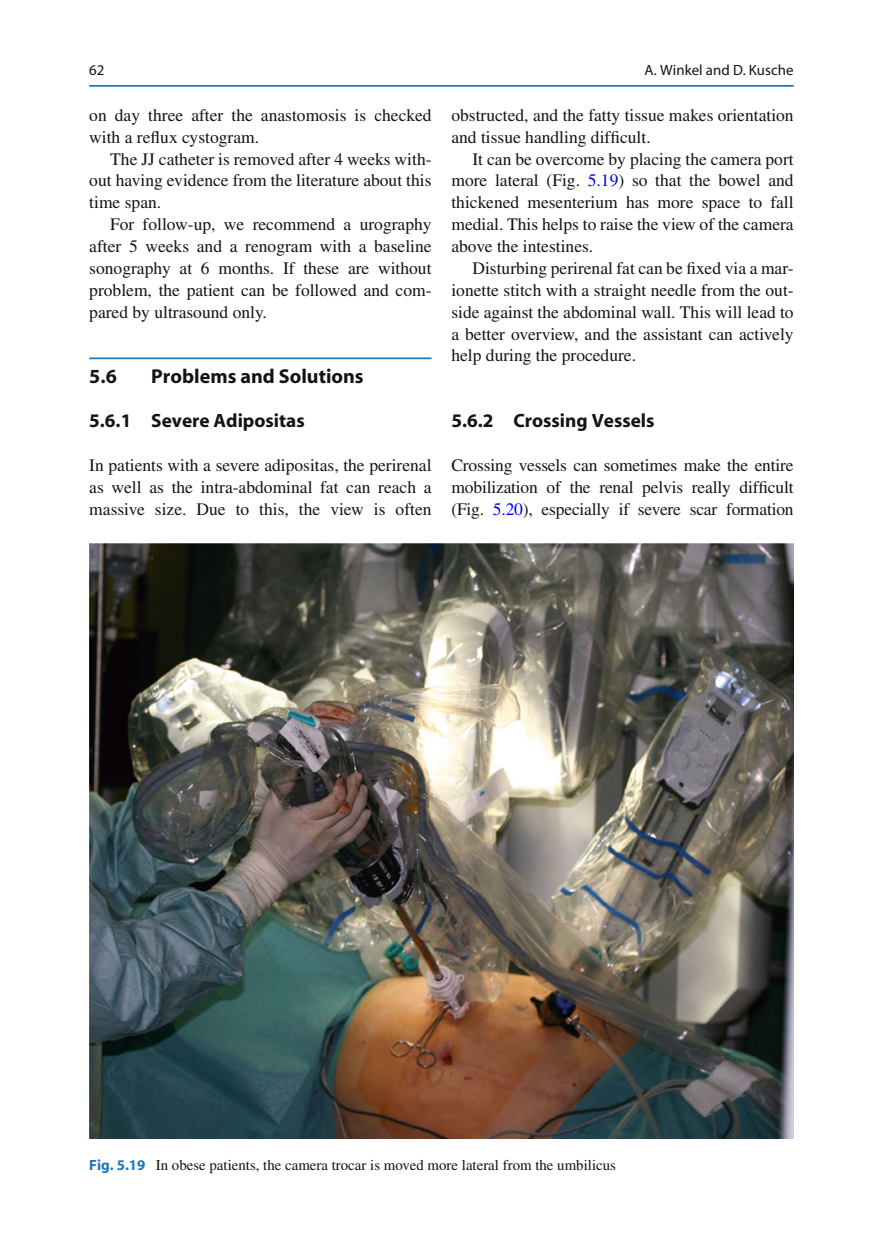
<style>
.page{position:relative;width:883px;height:1260px;background:#fff}
.page>*{position:absolute;margin:0;border:0;box-sizing:border-box;transform-origin:0 0}
.t1{font:700 20.12px "Myriad";color:#131413}
.t2{font:700 19.25px "Myriad";color:#131413}
.t3{font:17.5px/21.9px "Times";color:#131413;text-align:justify}
.t4{font:14.88px "Times";color:#131413}
.t5{font:14.88px "Myriad";color:#131413}
.s1{color:#00f}
.s2{font-family:"Myriad";font-weight:700;color:#1f77b9}
</style>
<div class="page">
<hr style="left:89px;top:85px;width:705px;height:2px;background:#1f77b9">
<hr style="left:89px;top:357px;width:343px;height:2px;background:#1f77b9">
<img style="left:89px;top:543px;width:705px;height:595px">
<p class="t5" style="left:89px;top:64px;width:17px">62</p>
<p class="t5" style="left:644px;top:64px;width:151px">A. Winkel and D. Kusche</p>
<p class="t3" style="left:89px;top:106px;width:344px">on day three after the anastomosis is checked with a re fl ux cystogram.</p>
<p class="t3" style="left:89px;top:149px;width:344px;text-indent:21px">The JJ catheter is removed after 4 weeks with&shy;out having evidence from the literature about this time span.</p>
<p class="t3" style="left:89px;top:215px;width:344px;text-indent:21px">For follow-up, we recommend a urography after 5 weeks and a renogram with a baseline sonography at 6 months. If these are without problem, the patient can be followed and com&shy;pared by ultrasound only.</p>
<p class="t3" style="left:451px;top:106px;width:344px">obstructed, and the fatty tissue makes orientation and tissue handling dif fi cult.</p>
<p class="t3" style="left:451px;top:149px;width:344px;text-indent:21px">It can be overcome by placing the camera port more lateral (Fig. <span class="s1">5.19</span> ) so that the bowel and thickened mesenterium has more space to fall medial. This helps to raise the view of the camera above the intestines.</p>
<p class="t3" style="left:451px;top:259px;width:344px;text-indent:21px">Disturbing perirenal fat can be fi xed via a mar&shy;ionette stitch with a straight needle from the out&shy;side against the abdominal wall. This will lead to a better overview, and the assistant can actively help during the procedure.</p>
<p class="t1" style="left:89px;top:369px;width:29px">5.6</p>
<p class="t1" style="left:151px;top:369px;width:214px">Problems and Solutions</p>
<p class="t2" style="left:89px;top:413px;width:217px">5.6.1 Severe Adipositas</p>
<p class="t3" style="left:89px;top:456px;width:344px">In patients with a severe adipositas, the perirenal as well as the intra-abdominal fat can reach a massive size. Due to this, the view is often</p>
<p class="t2" style="left:451px;top:413px;width:205px">5.6.2 Crossing Vessels</p>
<p class="t3" style="left:451px;top:456px;width:344px">Crossing vessels can sometimes make the entire mobilization of the renal pelvis really dif fi cult (Fig. <span class="s1">5.20</span> ), especially if severe scar formation</p>
<p class="t4" style="left:89px;top:1160px;width:528px"><span class="s2">Fig. 5.19</span> In obese patients, the camera trocar is moved more lateral from the umbilicus</p>
</div>
